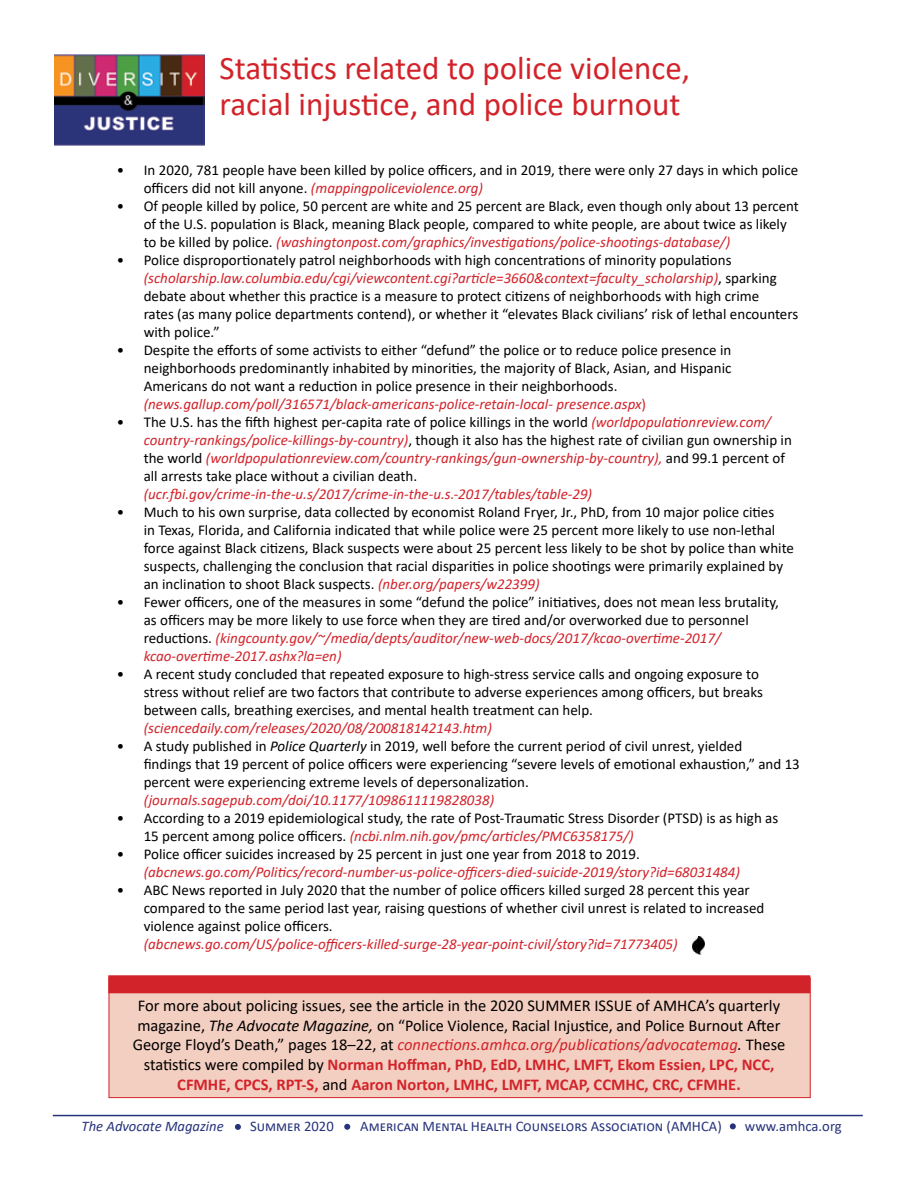
<style>
.page{position:relative;width:918px;height:1188px;background:#fff}
.page>*{position:absolute;margin:0;border:0;box-sizing:border-box;transform-origin:0 0}
.t1{font:33px/36px "Calibri";color:#d2232a}
.t2{font:16.5px/19.8px "Calibri";color:#000;text-align:center}
.t3{font:15px/18px "Calibri";color:#000}
.t4{font:italic 15px "Calibri";color:#d2232a}
.t5{font:14.7px "Calibri";color:#26337b}
.t6{font:italic 14.7px "Calibri";color:#26337b}
.s1{font-style:italic;color:#d2232a}
.s2{color:#d2232a}
.s3{font-style:italic}
.s4{font-weight:700;color:#d2232a}
</style>
<div class="page">
<div style="left:109px;top:977px;width:702px;height:121px;background:#f3cfc1;border:1px solid #d2232a"></div>
<div style="left:108px;top:975px;width:702px;height:18px;background:#d2232a;border:2px solid #d2232a"></div>
<img style="left:54px;top:54px;width:150px;height:92px">
<img style="left:693px;top:936px;width:12px;height:18px">
<hr style="left:53px;top:1115px;width:810px;height:1px;background:#26337b">
<svg style="left:235px;top:1124px;width:6px;height:6px"></svg>
<svg style="left:344px;top:1124px;width:6px;height:6px"></svg>
<svg style="left:730px;top:1123px;width:6px;height:6px"></svg>
<h1 class="t1" style="left:220px;top:52px;width:472px">Statistics related to police violence, racial injustice, and police burnout</h1>
<p class="t3" style="left:144px;top:162px;width:656px;text-indent:-27px">• In 2020, 781 people have been killed by police officers, and in 2019, there were only 27 days in which police officers did not kill anyone. <span class="s1">(mappingpoliceviolence.org)</span></p>
<p class="t3" style="left:144px;top:198px;width:657px;text-indent:-27px">• Of people killed by police, 50 percent are white and 25 percent are Black, even though only about 13 percent of the U.S. population is Black, meaning Black people, compared to white people, are about twice as likely to be killed by police. <span class="s1">(washingtonpost.com/graphics/investigations/police-shootings-database/)</span></p>
<p class="t3" style="left:144px;top:252px;width:656px;text-indent:-27px">• Police disproportionately patrol neighborhoods with high concentrations of minority populations <span class="s1">(scholarship.law.columbia.edu/cgi/viewcontent.cgi?article=3660&amp;context=faculty_scholarship)</span>, sparking debate about whether this practice is a measure to protect citizens of neighborhoods with high crime<br>rates (as many police departments contend), or whether it “elevates Black civilians’ risk of lethal encounters with police.”</p>
<p class="t3" style="left:144px;top:342px;width:589px;text-indent:-27px">• Despite the efforts of some activists to either “defund” the police or to reduce police presence in neighborhoods predominantly inhabited by minorities, the majority of Black, Asian, and Hispanic Americans do not want a reduction in police presence in their neighborhoods. <span class="s1">(news.gallup.com/poll/316571/black-americans-police-retain-local- presence.aspx</span><span class="s2">)</span></p>
<p class="t3" style="left:144px;top:414px;width:650px;text-indent:-27px">• The U.S. has the fifth highest per-capita rate of police killings in the world <span class="s1">(worldpopulationreview.com/ country-rankings/police-killings-by-country)</span>, though it also has the highest rate of civilian gun ownership in the world <span class="s1">(worldpopulationreview.com/country-rankings/gun-ownership-by-country),</span> and 99.1 percent of all arrests take place without a civilian death.</p>
<p class="t4" style="left:144px;top:488px;width:450px">(ucr.fbi.gov/crime-in-the-u.s/2017/crime-in-the-u.s.-2017/tables/table-29)</p>
<p class="t3" style="left:144px;top:504px;width:652px;text-indent:-27px">• Much to his own surprise, data collected by economist Roland Fryer, Jr., PhD, from 10 major police cities<br>in Texas, Florida, and California indicated that while police were 25 percent more likely to use non-lethal force against Black citizens, Black suspects were about 25 percent less likely to be shot by police than white suspects, challenging the conclusion that racial disparities in police shootings were primarily explained by an inclination to shoot Black suspects. <span class="s1">(nber.org/papers/w22399)</span></p>
<p class="t3" style="left:144px;top:594px;width:637px;text-indent:-27px">• Fewer officers, one of the measures in some “defund the police” initiatives, does not mean less brutality, as officers may be more likely to use force when they are tired and/or overworked due to personnel reductions. <span class="s1">(kingcounty.gov/~/media/depts/auditor/new-web-docs/2017/kcao-overtime-2017/ kcao-overtime-2017.ashx?la=en)</span></p>
<p class="t3" style="left:144px;top:666px;width:621px;text-indent:-27px">• A recent study concluded that repeated exposure to high-stress service calls and ongoing exposure to stress without relief are two factors that contribute to adverse experiences among officers, but breaks between calls, breathing exercises, and mental health treatment can help.</p>
<p class="t4" style="left:144px;top:722px;width:350px">(sciencedaily.com/releases/2020/08/200818142143.htm)</p>
<p class="t3" style="left:144px;top:738px;width:658px;text-indent:-27px">• A study published in <span class="s3">Police Quarterly</span> in 2019, well before the current period of civil unrest, yielded<br>findings that 19 percent of police officers were experiencing “severe levels of emotional exhaustion,” and 13 percent were experiencing extreme levels of depersonalization.</p>
<p class="t4" style="left:144px;top:794px;width:352px">(journals.sagepub.com/doi/10.1177/1098611119828038)</p>
<p class="t3" style="left:144px;top:810px;width:636px;text-indent:-27px">• According to a 2019 epidemiological study, the rate of Post-Traumatic Stress Disorder (PTSD) is as high as<br>15 percent among police officers. <span class="s1">(ncbi.nlm.nih.gov/pmc/articles/PMC6358175/)</span></p>
<p class="t3" style="left:117px;top:846px;width:525px">• Police officer suicides increased by 25 percent in just one year from 2018 to 2019.</p>
<p class="t4" style="left:144px;top:866px;width:598px">(abcnews.go.com/Politics/record-number-us-police-officers-died-suicide-2019/story?id=68031484)</p>
<p class="t3" style="left:144px;top:882px;width:622px;text-indent:-27px">• ABC News reported in July 2020 that the number of police officers killed surged 28 percent this year compared to the same period last year, raising questions of whether civil unrest is related to increased violence against police officers.</p>
<p class="t4" style="left:144px;top:938px;width:536px">(abcnews.go.com/US/police-officers-killed-surge-28-year-point-civil/story?id=71773405)</p>
<p class="t2" style="left:133px;top:997px;width:654px">For more about policing issues, see the article in the 2020 SUMMER ISSUE of AMHCA’s quarterly magazine, <span class="s3">The Advocate Magazine,</span> on “Police Violence, Racial Injustice, and Police Burnout After George Floyd’s Death,” pages 18–22, at <span class="s1">connections.amhca.org/publications/advocatemag</span><span class="s3">.</span> These statistics were compiled by <span class="s4">Norman Hoffman, PhD, EdD, LMHC, LMFT, Ekom Essien, LPC, NCC, CFMHE, CPCS, RPT-S,</span> and <span class="s4">Aaron Norton, LMHC, LMFT, MCAP, CCMHC, CRC, CFMHE.</span></p>
<p class="t6" style="left:82px;top:1120px;width:144px">The Advocate Magazine</p>
<p class="t5" style="left:250px;top:1120px;width:85px">Summer 2020</p>
<p class="t5" style="left:360px;top:1120px;width:363px">American Mental Health Counselors Association (AMHCA)</p>
<p class="t5" style="left:745px;top:1120px;width:98px">www.amhca.org</p>
</div>
